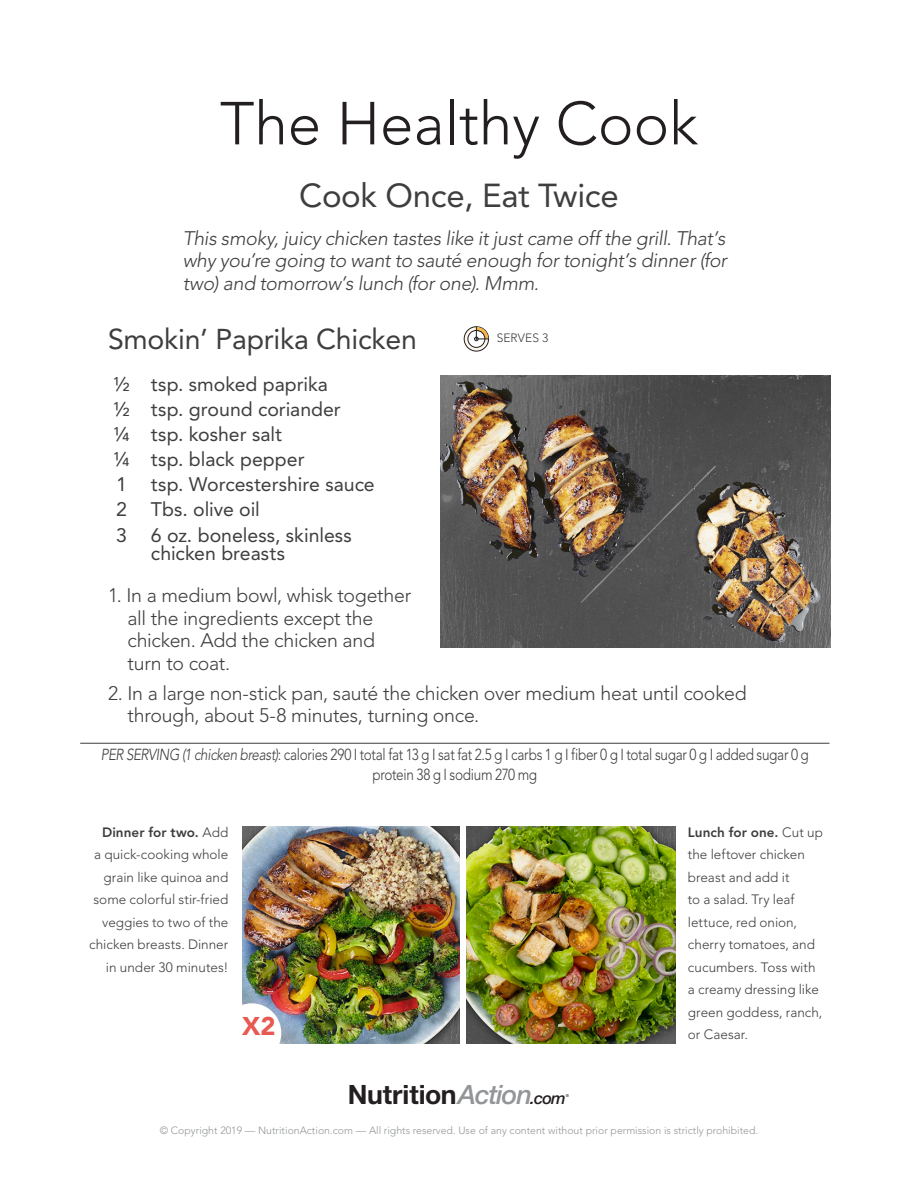
<style>
.page{position:relative;width:918px;height:1188px;background:#fff}
.page>*{position:absolute;margin:0;border:0;box-sizing:border-box;transform-origin:0 0}
.t1{font:300 60px "Avenir LT Std";color:#231f20}
.HC_Recipe_title{font:33px "Avenir LT Std";letter-spacing:-.01em;color:#3e3e3f}
.HC_Recipe_title-2{font:28.5px "Avenir LT Std";letter-spacing:-.01em;color:#3e3e3f}
.t2{font:700 26.7px "Helvetica Neue LT Std";color:#231f20}
.HC_Ingredients{font:900 25.5px "Avenir LT Std";color:#e85952}
.HC_Ingredients-2{font:300 19.5px/22.5px "Avenir LT Std";letter-spacing:-.015em;color:#3e3e3f}
.HC_Directions1{font:italic 300 19.5px/22.5px "Avenir LT Std";letter-spacing:-.01em;color:#3e3e3f;text-align:justify}
.HC_Ingredients-3{font:19.5px/18px "Avenir LT Std";color:#3e3e3f}
.HC_NIs{font:300 15.9px/20.4px "Avenir LT Std";letter-spacing:-.02em;color:#3e3e3f;text-align:center;scale:.85 1}
.HC_Ingredients-4{font:300 13.5px/22.5px "Avenir LT Std";color:#3e3e3f;text-align:right}
.HC_Directions1-2{font:300 12px "Avenir LT Std";letter-spacing:.015em;color:#3e3e3f}
.t3{font:300 10.5px "Avenir LT Std";color:#939598}
.t4{font:500 4.05px "Helvetica Neue LT Std";color:#231f20}
.s1{font-style:italic}
.s2{font-weight:800}
.s3{font-weight:500;font-style:italic;color:#939598}
.s4{font-weight:500;font-style:italic;font-size:16.5px}
</style>
<div class="page">
<hr style="left:80px;top:743px;width:749px;height:1px;background:#3e3e3f">
<svg style="left:464px;top:327px;width:25px;height:24px"></svg>
<div style="left:464px;top:326px;width:25px;height:25px;border:1px solid #231f20;border-radius:50%"></div>
<div style="left:468px;top:330px;width:17px;height:17px;background:#fff;border-radius:50%"></div>
<div style="left:468px;top:330px;width:17px;height:18px;border:1px solid #231f20;border-radius:50%"></div>
<svg style="left:474px;top:327px;width:15px;height:14px"></svg>
<img style="left:440px;top:376px;width:390px;height:272px">
<img style="left:243px;top:827px;width:217px;height:217px">
<img style="left:467px;top:827px;width:208px;height:217px">
<div style="left:222px;top:1003px;width:59px;height:60px;background:#fff;border-radius:50%"></div>
<p class="t1" style="left:220px;top:88px;width:480px">The Healthy Cook</p>
<p class="HC_Recipe_title" style="left:299px;top:177px;width:321px">Cook Once, Eat Twice</p>
<p class="HC_Directions1" style="left:183px;top:227px;width:546px">This smoky, juicy chicken tastes like it just came off the grill. That’s why you’re going to want to sauté enough for tonight’s dinner (for two) and tomorrow’s lunch (for one). Mmm.</p>
<p class="HC_Recipe_title-2" style="left:108px;top:323px;width:310px">Smokin’ Paprika Chicken</p>
<p class="HC_Directions1-2" style="left:497px;top:331px;width:53px">SERVES 3</p>
<p class="HC_Ingredients-3" style="left:113px;top:375px;width:216px">½ tsp. smoked paprika</p>
<p class="HC_Ingredients-3" style="left:113px;top:400px;width:229px">½ tsp. ground coriander</p>
<p class="HC_Ingredients-3" style="left:113px;top:425px;width:170px">¼ tsp. kosher salt</p>
<p class="HC_Ingredients-3" style="left:113px;top:451px;width:193px">¼ tsp. black pepper</p>
<p class="HC_Ingredients-3" style="left:116px;top:476px;width:260px">1 tsp. Worcestershire sauce</p>
<p class="HC_Ingredients-3" style="left:116px;top:501px;width:145px">2 Tbs. olive oil</p>
<p class="HC_Ingredients-3" style="left:151px;top:526px;width:202px;text-indent:-35px">3 6 oz. boneless, skinless chicken breasts</p>
<p class="HC_Ingredients-2" style="left:128px;top:584px;width:285px;text-indent:-20px">1. In a medium bowl, whisk together all the ingredients except the chicken. Add the chicken and turn to coat.</p>
<p class="HC_Ingredients-2" style="left:128px;top:682px;width:621px;text-indent:-20px">2. In a large non-stick pan, sauté the chicken over medium heat until cooked through, about 5-8 minutes, turning once.</p>
<p class="HC_NIs" style="left:101px;top:744px;width:834px"><span class="s1">PER SERVING (1 chicken breast)</span>: calories 290 I total fat 13 g I sat fat 2.5 g I carbs 1 g I fiber 0 g I total sugar 0 g I added sugar 0 g protein 38 g I sodium 270 mg</p>
<p class="HC_Ingredients-4" style="left:89px;top:821px;width:141px"><span class="s2">Dinner for two.</span> Add<br>a quick-cooking whole grain like quinoa and some colorful stir-fried veggies to two of the chicken breasts. Dinner in under 30 minutes!</p>
<p class="HC_Ingredients-4" style="left:688px;top:821px;width:137px;text-align:left"><span class="s2">Lunch for one.</span> Cut up the leftover chicken breast and add it<br>to a salad. Try leaf lettuce, red onion, cherry tomatoes, and cucumbers. Toss with a creamy dressing like green goddess, ranch,</p>
<p class="HC_Ingredients" style="left:242px;top:1011px;width:35px">X2</p>
<p class="HC_Ingredients-4" style="left:688px;top:1023px;width:62px">or Caesar.</p>
<p class="t2" style="left:348px;top:1078px;width:220px">Nutrition<span class="s3">Action</span><span class="s4">.com</span></p>
<p class="t4" style="left:566px;top:1094px;width:5px">®</p>
<p class="t3" style="left:160px;top:1125px;width:600px">© Copyright 2019 — NutritionAction.com — All rights reserved. Use of any content without prior permission is strictly prohibited.</p>
</div>
